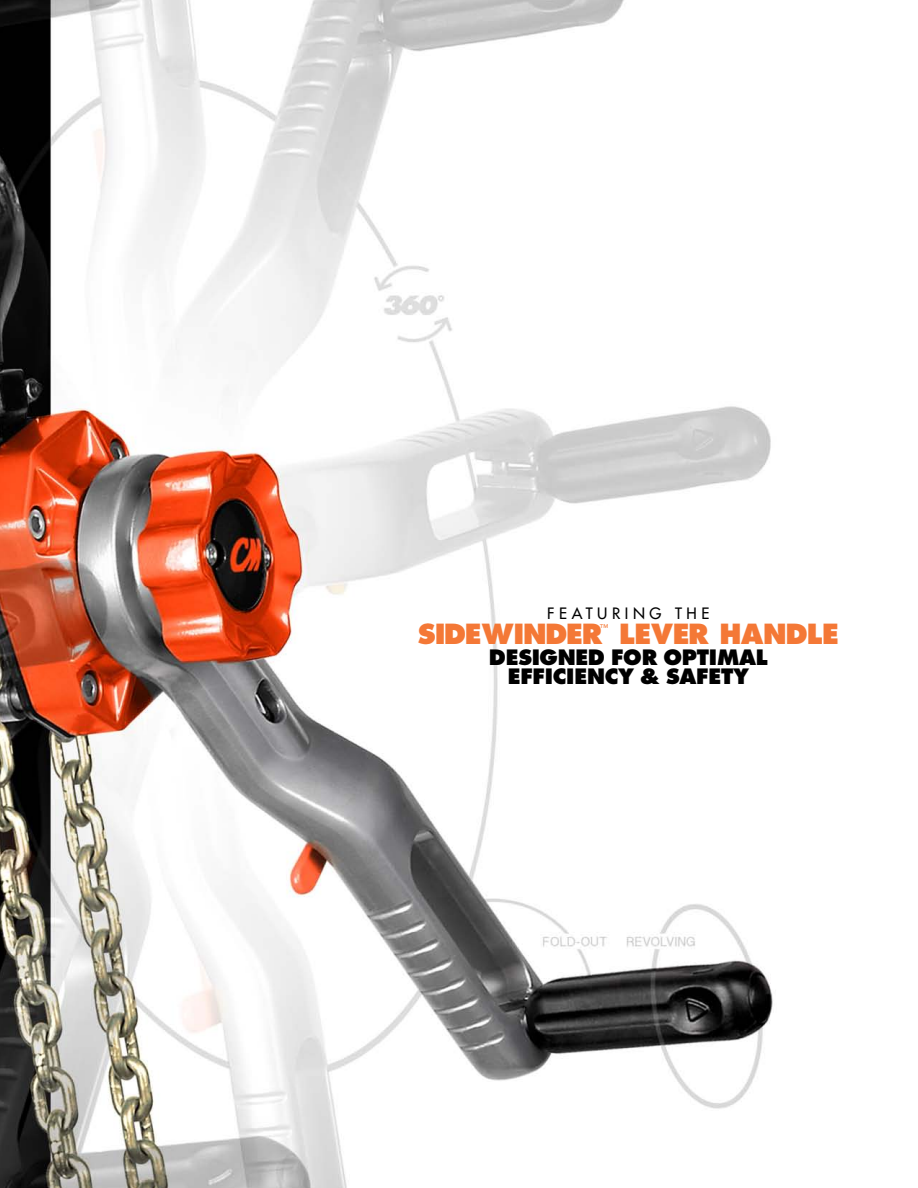
<style>
.page{position:relative;width:918px;height:1188px;background:#fff}
.page>*{position:absolute;margin:0;border:0;box-sizing:border-box;transform-origin:0 0}
.t1{font:800 27px "Futura";letter-spacing:-.01em;color:#f47836}
.t2{font:800 20.7px/18.8px "Futura";letter-spacing:-.01em;color:#000}
.t3{font:15.3px "Futura";letter-spacing:.3em;color:#000}
.t4{font:9px "Futura";color:#f47836}
</style>
<div class="page">
<img style="left:0;top:0;width:773px;height:1188px">
<p class="t3" style="left:547px;top:605px;width:164px">FEATURING tHE</p>
<h1 class="t1" style="left:418px;top:622px;width:114px">SIDEWIND</h1>
<h1 class="t1" style="left:566px;top:622px;width:19px">ER</h1>
<p class="t4" style="left:600px;top:623px;width:10px">™</p>
<h1 class="t1" style="left:619px;top:622px;width:35px">LEVER</h1>
<h1 class="t1" style="left:719px;top:622px;width:43px">HANDLE</h1>
<p class="t2" style="left:508px;top:649px;width:262px;text-indent:-19px">DESIGNED FOR OPTIMAL<br>EFFICIEN</p>
<p class="t2" style="left:605px;top:668px;width:146px">CY &amp; SAFETY</p>
</div>
